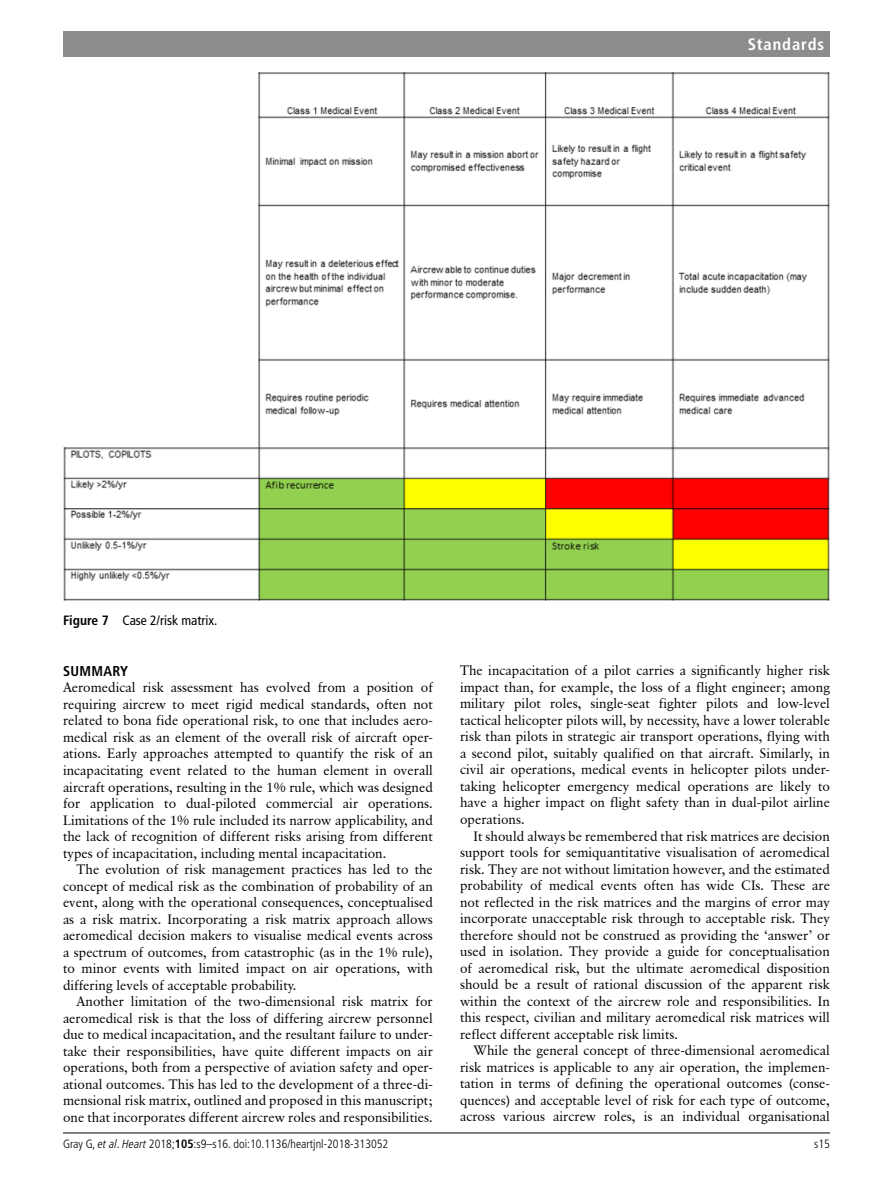
<style>
.page{position:relative;width:893px;height:1191px;background:#fff}
.page>*{position:absolute;margin:0;border:0;box-sizing:border-box;transform-origin:0 0}
.t1{font:700 condensed 16.5px "Frutiger LT Pro";letter-spacing:.055em;color:#fff}
.t2{font:700 condensed 14.25px "Frutiger LT Pro";letter-spacing:.025em;color:#000}
.t3{font:13.5px/16.5px "Classical Garamond BT";color:#000;text-align:justify}
.t4{font:condensed 13.5px "Frutiger LT Pro";color:#000}
.t5{font:300 condensed 12px "Frutiger LT Pro";color:#000}
.s1{font-weight:700}
.s2{font-style:italic}
</style>
<div class="page">
<hr style="left:63px;top:1132px;width:767px;height:1px;background:#000">
<div style="left:63px;top:31px;width:767px;height:25px;background:#8a8c8e"></div>
<img style="left:63px;top:72px;width:767px;height:529px">
<p class="t1" style="left:748px;top:34px;width:78px">Standards</p>
<p class="t4" style="left:63px;top:612px;width:156px"><span class="s1">Figure 7</span> Case 2/risk matrix.</p>
<p class="t2" style="left:63px;top:662px;width:66px">SUMMARY</p>
<p class="t3" style="left:63px;top:679px;width:371px">Aeromedical risk assessment has evolved from a position of requiring aircrew to meet rigid medical standards, often not related to bona fide operational risk, to one that includes aero&shy;medical risk as an element of the overall risk of aircraft oper&shy;ations. Early approaches attempted to quantify the risk of an incapacitating event related to the human element in overall aircraft operations, resulting in the 1% rule, which was designed for application to dual-piloted commercial air operations.<br>Limitations of the 1% rule included its narrow applicability, and the lack of recognition of different risks arising from different types of incapacitation, including mental incapacitation.</p>
<p class="t3" style="left:63px;top:861px;width:371px;text-indent:14px">The evolution of risk management practices has led to the concept of medical risk as the combination of probability of an event, along with the operational consequences, conceptualised as a risk matrix. Incorporating a risk matrix approach allows aeromedical decision makers to visualise medical events across a spectrum of outcomes, from catastrophic (as in the 1% rule), to minor events with limited impact on air operations, with differing levels of acceptable probability.</p>
<p class="t3" style="left:63px;top:993px;width:371px;text-indent:14px">Another limitation of the two-dimensional risk matrix for aeromedical risk is that the loss of differing aircrew personnel due to medical incapacitation, and the resultant failure to under&shy;take their responsibilities, have quite different impacts on air operations, both from a perspective of aviation safety and oper&shy;ational outcomes. This has led to the development of a three-di&shy;mensional risk matrix, outlined and proposed in this manuscript; one that incorporates different aircrew roles and responsibilities.</p>
<p class="t3" style="left:460px;top:662px;width:371px">The incapacitation of a pilot carries a significantly higher risk impact than, for example, the loss of a flight engineer; among military pilot roles, single-seat fighter pilots and low-level tactical helicopter pilots will, by necessity, have a lower tolerable risk than pilots in strategic air transport operations, flying with a second pilot, suitably qualified on that aircraft. Similarly, in civil air operations, medical events in helicopter pilots under&shy;taking helicopter emergency medical operations are likely to have a higher impact on flight safety than in dual-pilot airline operations.</p>
<p class="t3" style="left:460px;top:827px;width:371px;text-indent:14px">It should always be remembered that risk matrices are decision support tools for semiquantitative visualisation of aeromedical risk. They are not without limitation however, and the estimated probability of medical events often has wide CIs. These are not reflected in the risk matrices and the margins of error may incorporate unacceptable risk through to acceptable risk. They therefore should not be construed as providing the ‘answer’ or used in isolation. They provide a guide for conceptualisation of aeromedical risk, but the ultimate aeromedical disposition should be a result of rational discussion of the apparent risk within the context of the aircrew role and responsibilities. In this respect, civilian and military aeromedical risk matrices will reflect different acceptable risk limits.</p>
<p class="t3" style="left:460px;top:1041px;width:371px;text-indent:14px">While the general concept of three-dimensional aeromedical risk matrices is applicable to any air operation, the implemen&shy;tation in terms of defining the operational outcomes (conse&shy;quences) and acceptable level of risk for each type of outcome, across various aircrew roles, is an individual organisational</p>
<p class="t5" style="left:63px;top:1136px;width:327px">Gray G, <span class="s2">et al</span>. <span class="s2">Heart</span> 2018;<span class="s1">105</span>:s9–s16. doi:10.1136/heartjnl-2018-313052</p>
<p class="t5" style="left:814px;top:1136px;width:17px">s15</p>
</div>
